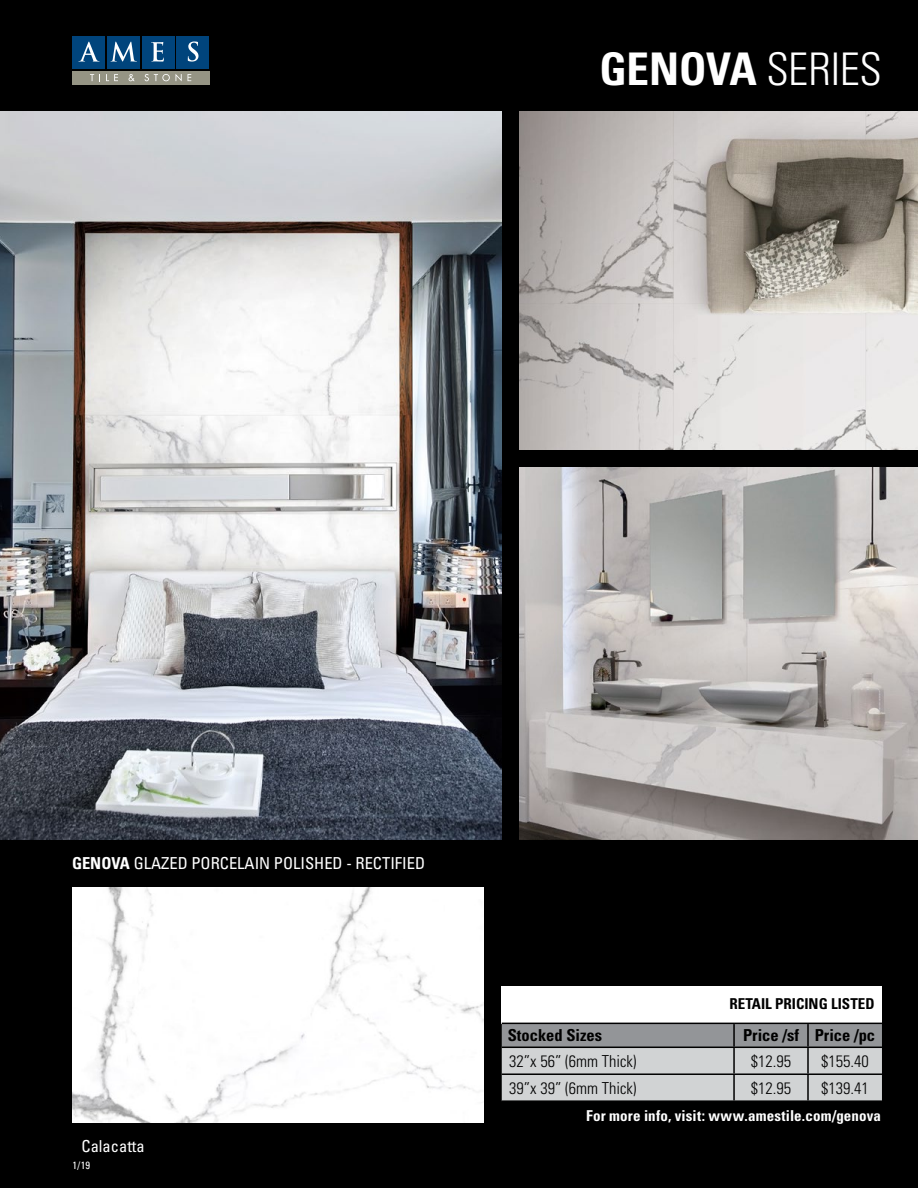
<style>
.page{position:relative;width:918px;height:1188px;background:#000}
.page>*{position:absolute;margin:0;border:0;box-sizing:border-box;transform-origin:0 0}
.t1{font:700 condensed 45px "Univers LT Std";letter-spacing:-.005em;color:#fff}
.t2{font:300 condensed 16.5px "Univers LT Std";color:#000}
.t3{font:condensed 16.5px "Univers LT Std";color:#fff}
.t4{font:700 condensed 16.5px "Univers LT Std";color:#000}
.t5{font:700 condensed 15px "Univers LT Std";letter-spacing:.01em;color:#fff}
.t6{font:700 condensed 15px "Univers LT Std";color:#000}
.t7{font:condensed 10.5px "Univers LT Std";color:#fff}
.s1{font-weight:300}
.s2{font-weight:700}
</style>
<div class="page">
<div style="left:72px;top:71px;width:137px;height:14px;background:#959484"></div>
<div style="left:142px;top:36px;width:32px;height:33px;background:#00447c"></div>
<div style="left:107px;top:36px;width:33px;height:33px;background:#00447c"></div>
<div style="left:72px;top:36px;width:33px;height:33px;background:#00447c"></div>
<div style="left:177px;top:36px;width:32px;height:33px;background:#00447c"></div>
<svg style="left:90px;top:74px;width:10px;height:7px"></svg>
<svg style="left:106px;top:74px;width:12px;height:7px"></svg>
<svg style="left:129px;top:74px;width:6px;height:7px"></svg>
<svg style="left:145px;top:74px;width:25px;height:7px"></svg>
<svg style="left:176px;top:74px;width:6px;height:7px"></svg>
<svg style="left:188px;top:74px;width:3px;height:7px"></svg>
<svg style="left:78px;top:42px;width:22px;height:20px"></svg>
<svg style="left:111px;top:42px;width:26px;height:20px"></svg>
<svg style="left:151px;top:42px;width:13px;height:20px"></svg>
<svg style="left:188px;top:41px;width:10px;height:21px"></svg>
<div style="left:502px;top:986px;width:380px;height:37px;background:#fff"></div>
<svg style="left:502px;top:1024px;width:380px;height:76px;background:#bcbebf"></svg>
<hr style="left:733px;top:1024px;width:2px;height:23px;background:#000">
<hr style="left:807px;top:1024px;width:2px;height:23px;background:#000">
<hr style="left:502px;top:1047px;width:232px;height:1px;background:#000">
<hr style="left:734px;top:1047px;width:74px;height:1px;background:#000">
<hr style="left:808px;top:1047px;width:74px;height:1px;background:#000">
<hr style="left:733px;top:1048px;width:2px;height:25px;background:#000">
<hr style="left:807px;top:1048px;width:2px;height:25px;background:#000">
<hr style="left:502px;top:1073px;width:232px;height:2px;background:#000">
<hr style="left:734px;top:1073px;width:74px;height:2px;background:#000">
<hr style="left:733px;top:1075px;width:2px;height:25px;background:#000">
<hr style="left:808px;top:1073px;width:74px;height:2px;background:#000">
<hr style="left:807px;top:1075px;width:2px;height:25px;background:#000">
<img style="left:0;top:112px;width:502px;height:727px">
<img style="left:520px;top:468px;width:398px;height:371px">
<img style="left:520px;top:112px;width:398px;height:338px">
<img style="left:73px;top:887px;width:411px;height:235px">
<h1 class="t1" style="left:599px;top:41px;width:284px">GENOVA <span class="s1">SERIES</span></h1>
<p class="t3" style="left:72px;top:853px;width:355px"><span class="s2">GENOVA</span> GLAZED PORCELAIN POLISHED - RECTIFIED</p>
<p class="t3" style="left:82px;top:1136px;width:65px">Calacatta</p>
<p class="t7" style="left:73px;top:1158px;width:19px">1/19</p>
<p class="t6" style="left:730px;top:995px;width:146px">RETAIL PRICING LISTED</p>
<p class="t4" style="left:508px;top:1025px;width:96px">Stocked Sizes</p>
<p class="t4" style="left:743px;top:1025px;width:134px">Price /sf Price /pc</p>
<p class="t2" style="left:509px;top:1051px;width:129px">32”x 56” (6mm Thick)</p>
<p class="t2" style="left:751px;top:1051px;width:42px">$12.95</p>
<p class="t2" style="left:821px;top:1051px;width:49px">$155.40</p>
<p class="t2" style="left:509px;top:1078px;width:129px">39”x 39” (6mm Thick)</p>
<p class="t2" style="left:751px;top:1078px;width:42px">$12.95</p>
<p class="t2" style="left:821px;top:1078px;width:49px">$139.41</p>
<p class="t5" style="left:586px;top:1106px;width:296px">For more info, visit: www.amestile.com/genova</p>
</div>
